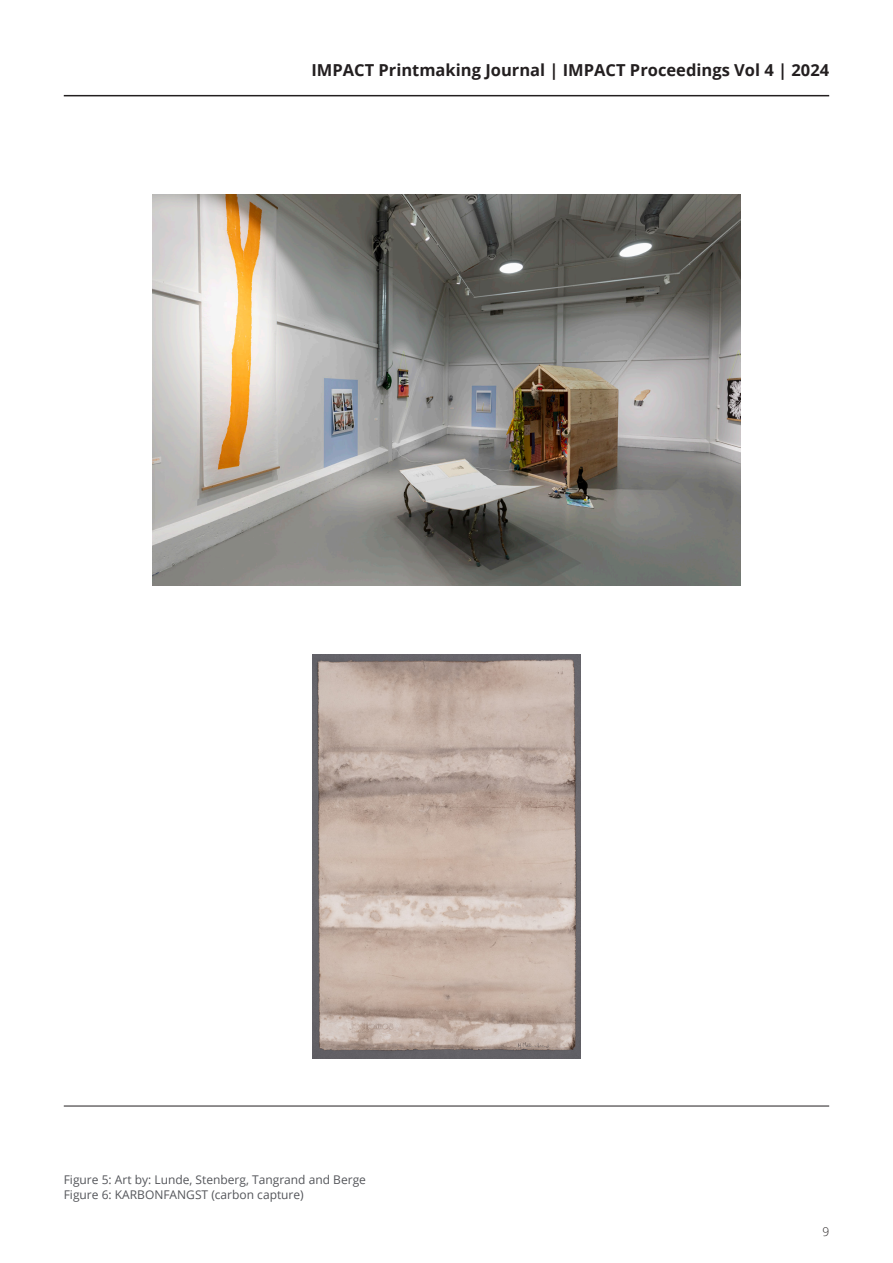
<style>
.page{position:relative;width:893px;height:1263px;background:#fff}
.page>*{position:absolute;margin:0;border:0;box-sizing:border-box;transform-origin:0 0}
.t1{font:700 16.5px "Open Sans";color:#231f20}
.Main_Text{font:12px "Open Sans";color:#54555a}
.t2{font:300 12px "Open Sans";color:#231f20}
</style>
<div class="page">
<hr style="left:64px;top:95px;width:765px;height:1px;background:#231f20">
<hr style="left:64px;top:1106px;width:765px;height:1px;background:#231f20">
<img style="left:153px;top:194px;width:587px;height:392px">
<img style="left:312px;top:655px;width:269px;height:403px">
<h1 class="t1" style="left:311px;top:59px;width:519px">IMPACT Printmaking Journal | IMPACT Proceedings Vol 4 | 2024</h1>
<p class="Main_Text" style="left:64px;top:1171px;width:304px">Figure 5: Art by: Lunde, Stenberg, Tangrand and Berge</p>
<p class="Main_Text" style="left:64px;top:1186px;width:242px">Figure 6: KARBONFANGST (carbon capture)</p>
<p class="t2" style="left:822px;top:1223px;width:8px">9</p>
</div>
